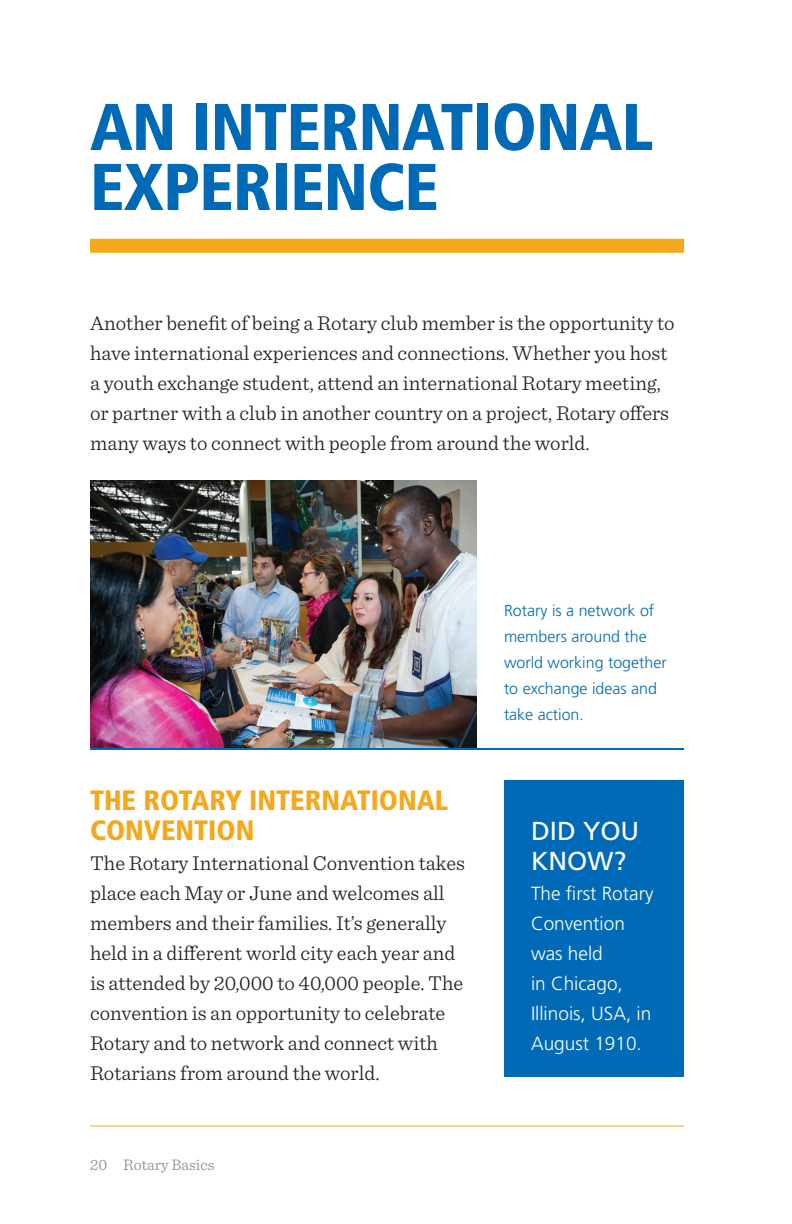
<style>
.page{position:relative;width:792px;height:1224px;background:#fff}
.page>*{position:absolute;margin:0;border:0;box-sizing:border-box;transform-origin:0 0}
.t1{font:900 condensed 66px/60px "Frutiger LT Std";letter-spacing:-.01em;color:#016ab6}
.t2{font:900 condensed 28px/30px "Frutiger LT Std";color:#f5a81c}
.t3{font:26px/30px "Frutiger LT Std";color:#fff}
.t4{font:300 21px/30px "Sentinel";color:#231f20}
.t5{font:300 19px/30px "Frutiger LT Std";color:#fff}
.t6{font:300 16px/26px "Frutiger LT Std";color:#016ab6}
.t7{font:300 16px "Sentinel";color:#8b8a8d}
</style>
<div class="page">
<hr style="left:90px;top:1126px;width:594px;height:1px;background:#f5a81c">
<div style="left:90px;top:239px;width:594px;height:14px;background:#f5a81c"></div>
<img style="left:90px;top:480px;width:387px;height:268px">
<hr style="left:90px;top:748px;width:594px;height:2px;background:#016ab6">
<div style="left:504px;top:780px;width:180px;height:297px;background:#016ab6"></div>
<h1 class="t1" style="left:90px;top:97px;width:565px">AN INTERNATIONAL<br>EXPERIENCE</h1>
<p class="t4" style="left:90px;top:307px;width:586px">Another benefit of being a Rotary club member is the opportunity to have international experiences and connections. Whether you host a youth exchange student, attend an international Rotary meeting, or partner with a club in another country on a project, Rotary offers many ways to connect with people from around the world.</p>
<h2 class="t2" style="left:90px;top:785px;width:360px">THE ROTARY INTERNATIONAL<br>CONVENTION</h2>
<p class="t4" style="left:90px;top:847px;width:377px">The Rotary International Convention takes place each May or June and welcomes all members and their families. It’s generally held in a different world city each year and is attended by 20,000 to 40,000 people. The convention is an opportunity to celebrate Rotary and to network and connect with Rotarians from around the world.</p>
<p class="t7" style="left:90px;top:1153px;width:126px">20 Rotary Basics</p>
<p class="t6" style="left:504px;top:598px;width:164px">Rotary is a network of members around the world working together to exchange ideas and take action.</p>
<p class="t3" style="left:531px;top:816px;width:110px">DID YOU<br>KNOW?</p>
<p class="t5" style="left:531px;top:879px;width:124px">The first Rotary<br>Convention was held<br>in Chicago,<br>Illinois, USA, in<br>August 1910.</p>
</div>
